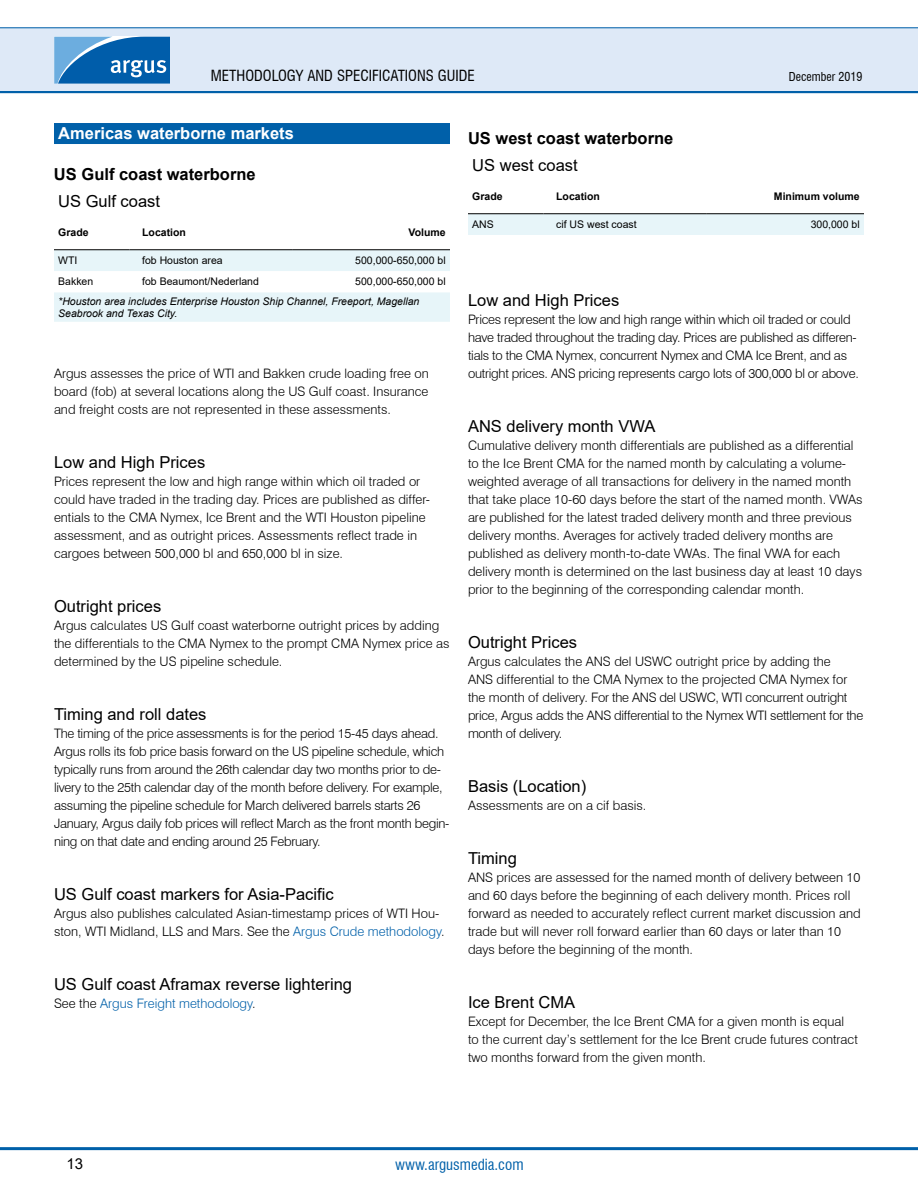
<style>
.page{position:relative;width:918px;height:1188px;background:#fff}
.page>*{position:absolute;margin:0;border:0;box-sizing:border-box;transform-origin:0 0}
.t1{font:16.5px "Arial";color:#000}
.t2{font:700 16.5px "Arial";color:#000}
.t3{font:700 16.5px "Arial";color:#fff}
.t4{font:condensed 15px "Swiss 721 BT";color:#000}
.t5{font:condensed 15px "Swiss 721 BT";color:#0060a9}
.t6{font:15px "Arial";color:#000}
.t7{font:300 13.05px/18px "Swiss 721 BT";color:#000}
.t8{font:300 13.05px/18px "Swiss 721 BT";letter-spacing:-.02em;color:#000}
.t9{font:300 13.05px "Swiss 721 BT";color:#0060a9}
.t10{font:condensed 12px "Swiss 721 BT";color:#000}
.t11{font:10.5px "Arial";color:#000}
.t12{font:italic 10.5px/12.6px "Arial";color:#000}
.t13{font:700 10.5px "Arial";color:#000}
.s1{color:#0060a9}
.s2{color:#000}
</style>
<div class="page">
<hr style="left:0;top:90px;width:918px;height:3px;background:#0060a9">
<div style="left:0;top:28px;width:918px;height:63px;background:#dee9f7"></div>
<hr style="left:0;top:27px;width:918px;height:1px;background:#0060a9">
<svg style="left:54px;top:37px;width:116px;height:46px;background:#317ebd"></svg>
<hr style="left:0;top:1147px;width:918px;height:3px;background:#0060a9">
<div style="left:54px;top:123px;width:396px;height:21px;background:#0060a9"></div>
<svg style="left:54px;top:250px;width:396px;height:72px"></svg>
<hr style="left:54px;top:249px;width:75px;height:1px;background:#000">
<hr style="left:129px;top:249px;width:164px;height:1px;background:#000">
<hr style="left:293px;top:249px;width:157px;height:1px;background:#000">
<div style="left:468px;top:214px;width:396px;height:21px;background:#e7f5f9"></div>
<hr style="left:468px;top:213px;width:75px;height:1px;background:#000">
<hr style="left:543px;top:213px;width:164px;height:1px;background:#000">
<hr style="left:707px;top:213px;width:157px;height:1px;background:#000">
<p class="t4" style="left:211px;top:67px;width:265px">Methodology and specifications guide</p>
<p class="t10" style="left:789px;top:69px;width:75px">December 2019</p>
<p class="t3" style="left:58px;top:121px;width:237px">Americas waterborne markets</p>
<p class="t2" style="left:54px;top:163px;width:203px">US Gulf coast waterborne</p>
<p class="t1" style="left:58px;top:190px;width:103px">US Gulf coast</p>
<p class="t13" style="left:58px;top:225px;width:32px">Grade</p>
<p class="t13" style="left:142px;top:225px;width:45px">Location</p>
<p class="t13" style="left:409px;top:225px;width:39px">Volume</p>
<p class="t11" style="left:58px;top:253px;width:21px">WTI</p>
<p class="t11" style="left:142px;top:253px;width:82px">fob Houston area</p>
<p class="t11" style="left:355px;top:253px;width:92px">500,000-650,000 bl</p>
<p class="t11" style="left:58px;top:275px;width:37px">Bakken</p>
<p class="t11" style="left:142px;top:275px;width:118px">fob Beaumont/Nederland</p>
<p class="t11" style="left:355px;top:275px;width:92px">500,000-650,000 bl</p>
<p class="t12" style="left:58px;top:295px;width:363px">*Houston area includes Enterprise Houston Ship Channel, Freeport, Magellan<br>Seabrook and Texas City.</p>
<p class="t7" style="left:54px;top:364px;width:376px;text-align:justify">Argus assesses the price of WTI and Bakken crude loading free on board (fob) at several locations along the US Gulf coast. Insurance and freight costs are not represented in these assessments.</p>
<p class="t1" style="left:54px;top:451px;width:153px">Low and High Prices</p>
<p class="t7" style="left:54px;top:472px;width:378px">Prices represent the low and high range within which oil traded or could have traded in the trading day. Prices are published as differ&shy;entials to the CMA Nymex, Ice Brent and the WTI Houston pipeline assessment, and as outright prices. Assessments reflect trade in cargoes between 500,000 bl and 650,000 bl in size.</p>
<p class="t1" style="left:54px;top:595px;width:109px">Outright prices</p>
<p class="t7" style="left:54px;top:616px;width:397px">Argus calculates US Gulf coast waterborne outright prices by adding the differentials to the CMA Nymex to the prompt CMA Nymex price as determined by the US pipeline schedule.</p>
<p class="t1" style="left:54px;top:703px;width:154px">Timing and roll dates</p>
<p class="t8" style="left:54px;top:724px;width:397px">The timing of the price assessments is for the period 15-45 days ahead.<br>Argus rolls its fob price basis forward on the US pipeline schedule, which typically runs from around the 26th calendar day two months prior to de&shy;livery to the 25th calendar day of the month before delivery. For example, assuming the pipeline schedule for March delivered barrels starts 26<br>January, Argus daily fob prices will reflect March as the front month begin&shy;ning on that date and ending around 25 February.</p>
<p class="t1" style="left:54px;top:883px;width:281px">US Gulf coast markers for Asia-Pacific</p>
<p class="t7" style="left:54px;top:904px;width:392px">Argus also publishes calculated Asian-timestamp prices of WTI Hou&shy;ston, WTI Midland, LLS and Mars. See the <span class="s1">Argus Crude methodology</span>.</p>
<p class="t1" style="left:54px;top:973px;width:300px">US Gulf coast Aframax reverse lightering</p>
<p class="t9" style="left:54px;top:996px;width:203px"><span class="s2">See the</span> Argus Freight methodology<span class="s2">.</span></p>
<p class="t2" style="left:468px;top:127px;width:207px">US west coast waterborne</p>
<p class="t1" style="left:472px;top:154px;width:107px">US west coast</p>
<p class="t13" style="left:472px;top:189px;width:32px">Grade</p>
<p class="t13" style="left:556px;top:189px;width:45px">Location</p>
<p class="t13" style="left:774px;top:189px;width:87px">Minimum volume</p>
<p class="t11" style="left:472px;top:217px;width:23px">ANS</p>
<p class="t11" style="left:556px;top:217px;width:82px">cif US west coast</p>
<p class="t11" style="left:811px;top:217px;width:51px">300,000 bl</p>
<p class="t1" style="left:468px;top:289px;width:153px">Low and High Prices</p>
<p class="t8" style="left:468px;top:310px;width:392px">Prices represent the low and high range within which oil traded or could have traded throughout the trading day. Prices are published as differen&shy;tials to the CMA Nymex, concurrent Nymex and CMA Ice Brent, and as outright prices. ANS pricing represents cargo lots of 300,000 bl or above.</p>
<p class="t1" style="left:468px;top:415px;width:189px">ANS delivery month VWA</p>
<p class="t7" style="left:468px;top:436px;width:396px">Cumulative delivery month differentials are published as a differential to the Ice Brent CMA for the named month by calculating a volume&shy;weighted average of all transactions for delivery in the named month that take place 10-60 days before the start of the named month. VWAs are published for the latest traded delivery month and three previous delivery months. Averages for actively traded delivery months are published as delivery month-to-date VWAs. The final VWA for each delivery month is determined on the last business day at least 10 days prior to the beginning of the corresponding calendar month.</p>
<p class="t1" style="left:468px;top:631px;width:111px">Outright Prices</p>
<p class="t7" style="left:468px;top:652px;width:397px">Argus calculates the ANS del USWC outright price by adding the<br>ANS differential to the CMA Nymex to the projected CMA Nymex for the month of delivery. For the ANS del USWC, WTI concurrent outright price, Argus adds the ANS differential to the Nymex WTI settlement for the month of delivery.</p>
<p class="t1" style="left:468px;top:775px;width:120px">Basis (Location)</p>
<p class="t7" style="left:468px;top:796px;width:180px">Assessments are on a cif basis.</p>
<p class="t1" style="left:468px;top:847px;width:50px">Timing</p>
<p class="t7" style="left:468px;top:868px;width:394px">ANS prices are assessed for the named month of delivery between 10 and 60 days before the beginning of each delivery month. Prices roll forward as needed to accurately reflect current market discussion and trade but will never roll forward earlier than 60 days or later than 10 days before the beginning of the month.</p>
<p class="t1" style="left:468px;top:991px;width:109px">Ice Brent CMA</p>
<p class="t7" style="left:468px;top:1012px;width:391px">Except for December, the Ice Brent CMA for a given month is equal to the current day’s settlement for the Ice Brent crude futures contract two months forward from the given month.</p>
<p class="t6" style="left:67px;top:1154px;width:18px">13</p>
<p class="t5" style="left:395px;top:1155px;width:130px">www.argusmedia.com</p>
</div>
